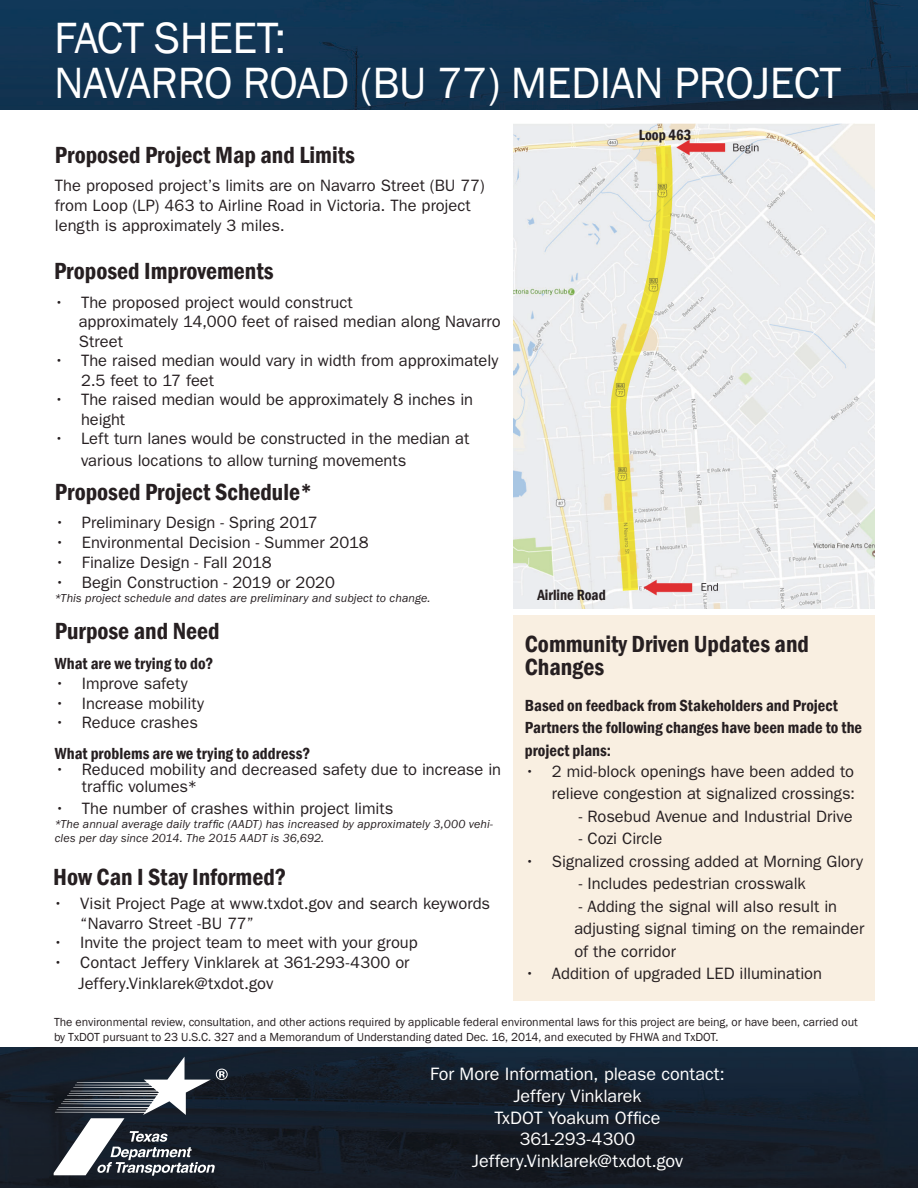
<style>
.page{position:relative;width:918px;height:1188px;background:#fff}
.page>*{position:absolute;margin:0;border:0;box-sizing:border-box;transform-origin:0 0}
.t1{font:45px "Franklin Gothic";letter-spacing:-.01em;color:#fff}
.t2{font:600 condensed 24px/22.5px "Franklin Gothic";color:#261f21}
.t3{font:18px "ITC Franklin Gothic Std";letter-spacing:-.005em;color:#fff}
.t4{font:16.5px/19.5px "ITC Franklin Gothic Std";color:#261f21}
.t5{font:600 condensed 16.5px/22.5px "Franklin Gothic";color:#261f21}
.t6{font:600 condensed 15.15px "Franklin Gothic";color:#261f21}
.t7{font:12px/15px "Franklin Gothic";color:#261f21}
.t8{font:italic 12px/14.4px "ITC Franklin Gothic Std";letter-spacing:.01em;color:#261f21}
</style>
<div class="page">
<div style="left:0;top:0;width:918px;height:110px;background:#113453"></div>
<div style="left:513px;top:615px;width:361px;height:385px;background:#f9efe1"></div>
<img style="left:0;top:1048px;width:918px;height:140px">
<svg style="left:54px;top:1057px;width:174px;height:119px"></svg>
<img style="left:513px;top:123px;width:362px;height:486px">
<p class="t1" style="left:54px;top:10px;width:234px">FACT SHEET:</p>
<p class="t1" style="left:54px;top:55px;width:789px">NAVARRO ROAD (BU 77) MEDIAN PROJECT</p>
<p class="t2" style="left:55px;top:143px;width:302px">Proposed Project Map and Limits</p>
<p class="t4" style="left:55px;top:176px;width:431px">The proposed project’s limits are on Navarro Street (BU 77) from Loop (LP) 463 to Airline Road in Victoria. The project length is approximately 3 miles.</p>
<p class="t2" style="left:54px;top:260px;width:221px">Proposed Improvements</p>
<p class="t4" style="left:54px;top:292px;width:300px">• The proposed project would construct</p>
<p class="t4" style="left:79px;top:312px;width:423px">approximately 14,000 feet of raised median along Navarro</p>
<p class="t4" style="left:79px;top:331px;width:46px">Street</p>
<p class="t4" style="left:81px;top:351px;width:419px;text-indent:-27px">• The raised median would vary in width from approximately<br>2.5 feet to 17 feet</p>
<p class="t4" style="left:81px;top:390px;width:394px;text-indent:-27px">• The raised median would be approximately 8 inches in height</p>
<p class="t4" style="left:81px;top:428px;width:390px;line-height:21.6px;text-indent:-27px">• Left turn lanes would be constructed in the median at various locations to allow turning movements</p>
<p class="t2" style="left:55px;top:480px;width:259px">Proposed Project Schedule*</p>
<p class="t4" style="left:55px;top:513px;width:264px">• Preliminary Design - Spring 2017</p>
<p class="t4" style="left:55px;top:533px;width:315px">• Environmental Decision - Summer 2018</p>
<p class="t4" style="left:55px;top:553px;width:218px">• Finalize Design - Fall 2018</p>
<p class="t4" style="left:55px;top:572px;width:282px">• Begin Construction - 2019 or 2020</p>
<p class="t8" style="left:55px;top:591px;width:377px">*This project schedule and dates are preliminary and subject to change.</p>
<p class="t2" style="left:55px;top:619px;width:166px">Purpose and Need</p>
<p class="t5" style="left:55px;top:652px;width:160px">What are we trying to do?</p>
<p class="t4" style="left:55px;top:674px;width:134px">• Improve safety</p>
<p class="t4" style="left:55px;top:693px;width:151px">• Increase mobility</p>
<p class="t4" style="left:55px;top:713px;width:145px">• Reduce crashes</p>
<p class="t5" style="left:55px;top:742px;width:257px">What problems are we trying to address?</p>
<p class="t4" style="left:82px;top:762px;width:421px;line-height:16.5px;text-indent:-27px">• Reduced mobility and decreased safety due to increase in traffic volumes*</p>
<p class="t4" style="left:55px;top:798px;width:340px">• The number of crashes within project limits</p>
<p class="t8" style="left:55px;top:817px;width:440px">*The annual average daily traffic (AADT) has increased by approximately 3,000 vehi&shy;cles per day since 2014. The 2015 AADT is 36,692.</p>
<p class="t2" style="left:53px;top:866px;width:235px">How Can I Stay Informed?</p>
<p class="t4" style="left:80px;top:894px;width:411px;text-indent:-27px">• Visit Project Page at www.txdot.gov and search keywords “Navarro Street -BU 77”</p>
<p class="t4" style="left:53px;top:933px;width:366px">• Invite the project team to meet with your group</p>
<p class="t4" style="left:53px;top:953px;width:358px">• Contact Jeffery Vinklarek at 361-293-4300 or</p>
<p class="t4" style="left:78px;top:974px;width:197px">Jeffery.Vinklarek@txdot.gov</p>
<p class="t6" style="left:639px;top:124px;width:54px">Loop 463</p>
<p class="t6" style="left:537px;top:585px;width:70px">Airline Road</p>
<p class="t2" style="left:525px;top:632px;width:286px">Community Driven Updates and<br>Changes</p>
<p class="t5" style="left:525px;top:694px;width:339px">Based on feedback from Stakeholders and Project<br>Partners the following changes have been made to the project plans:</p>
<p class="t4" style="left:525px;top:760px;width:332px;line-height:22.5px;text-align:right">• 2 mid-block openings have been added to relieve congestion at signalized crossings:</p>
<p class="t4" style="left:579px;top:806px;width:275px">- Rosebud Avenue and Industrial Drive</p>
<p class="t4" style="left:579px;top:829px;width:85px">- Cozi Circle</p>
<p class="t4" style="left:525px;top:851px;width:340px">• Signalized crossing added at Morning Glory</p>
<p class="t4" style="left:579px;top:874px;width:228px">- Includes pedestrian crosswalk</p>
<p class="t4" style="left:574px;top:895px;width:291px;line-height:22.5px">- Adding the signal will also result in adjusting signal timing on the remainder of the corridor</p>
<p class="t4" style="left:525px;top:964px;width:299px">• Addition of upgraded LED illumination</p>
<p class="t7" style="left:54px;top:1015px;width:805px">The environmental review, consultation, and other actions required by applicable federal environmental laws for this project are being, or have been, carried out by TxDOT pursuant to 23 U.S.C. 327 and a Memorandum of Understanding dated Dec. 16, 2014, and executed by FHWA and TxDOT.</p>
<p class="t3" style="left:430px;top:1064px;width:296px">For More Information, please contact:</p>
<p class="t3" style="left:513px;top:1085px;width:130px">Jeffery Vinklarek</p>
<p class="t3" style="left:494px;top:1107px;width:168px">TxDOT Yoakum Office</p>
<p class="t3" style="left:520px;top:1129px;width:117px">361-293-4300</p>
<p class="t3" style="left:472px;top:1150px;width:212px">Jeffery.Vinklarek@txdot.gov</p>
</div>
